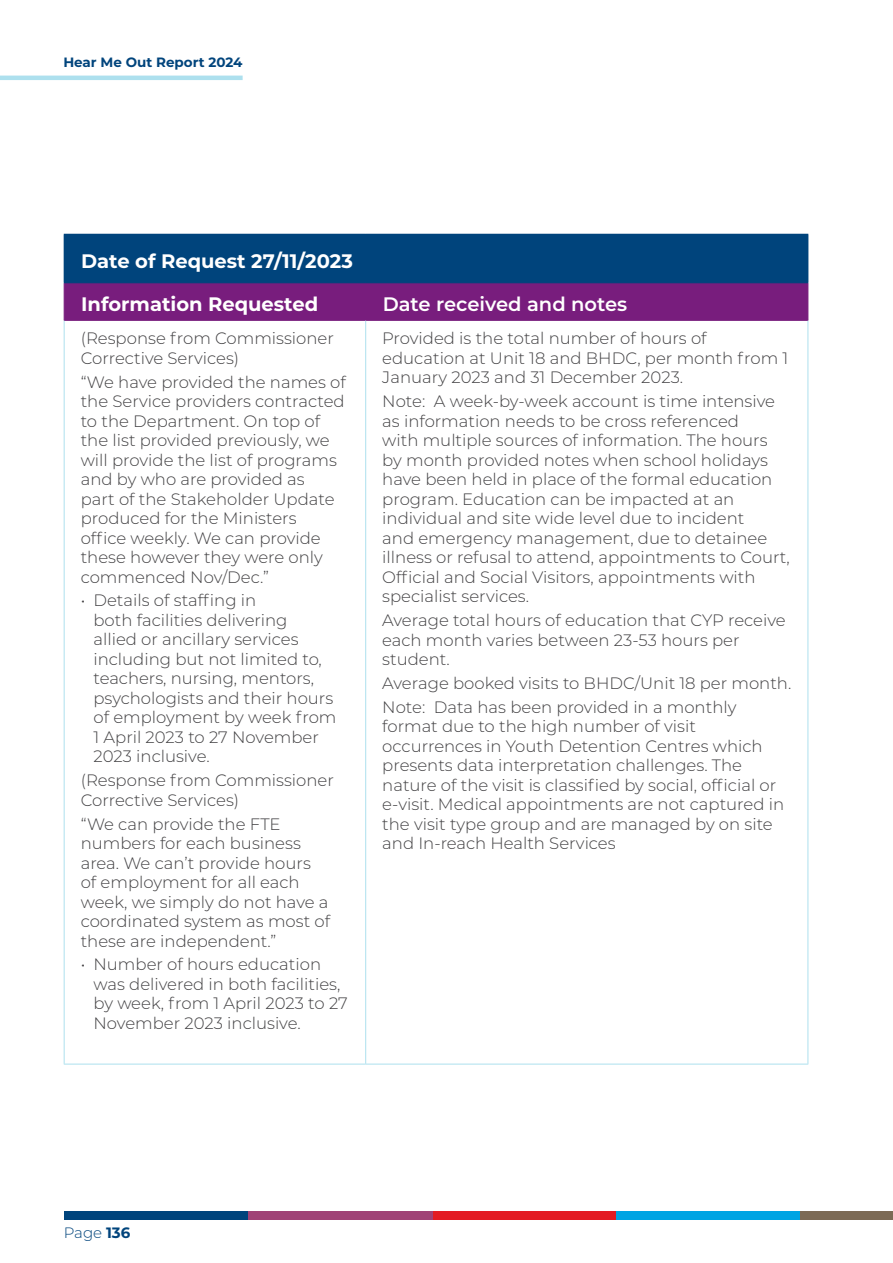
<style>
.page{position:relative;width:893px;height:1263px;background:#fff}
.page>*{position:absolute;margin:0;border:0;box-sizing:border-box;transform-origin:0 0}
.Table_headings{font:700 19.5px "Montserrat";color:#fff}
.Table_headings-2{font:600 19.5px "Montserrat";color:#fff}
.Table_text{font:300 16.5px/19.5px "Montserrat";color:#414042}
.t1{font:300 15px "Montserrat";color:#00447c}
.t2{font:700 13.5px "Montserrat";color:#00447c}
.s1{font-weight:700}
</style>
<div class="page">
<hr style="left:0;top:76px;width:243px;height:4px;background:#ade0ee">
<div style="left:64px;top:1211px;width:185px;height:9px;background:#00447c"></div>
<div style="left:432px;top:1211px;width:185px;height:9px;background:#e31b23"></div>
<div style="left:616px;top:1211px;width:185px;height:9px;background:#00a4e3"></div>
<div style="left:801px;top:1211px;width:92px;height:9px;background:#7c6a55"></div>
<div style="left:248px;top:1211px;width:185px;height:9px;background:#a04276"></div>
<div style="left:64px;top:234px;width:744px;height:49px;background:#00447c"></div>
<div style="left:65px;top:283px;width:742px;height:37px;background:#781d7d"></div>
<hr style="left:64px;top:283px;width:1px;height:37px;background:#781d7d">
<hr style="left:365px;top:283px;width:1px;height:37px;background:#781d7d">
<hr style="left:807px;top:283px;width:1px;height:37px;background:#781d7d">
<hr style="left:64px;top:320px;width:302px;height:1px;background:#781d7d">
<hr style="left:366px;top:320px;width:442px;height:1px;background:#781d7d">
<hr style="left:64px;top:321px;width:1px;height:743px;background:#ade0ee">
<hr style="left:365px;top:321px;width:1px;height:743px;background:#ade0ee">
<hr style="left:807px;top:321px;width:1px;height:743px;background:#ade0ee">
<hr style="left:64px;top:1064px;width:302px;height:1px;background:#ade0ee">
<hr style="left:366px;top:1064px;width:442px;height:1px;background:#ade0ee">
<p class="t2" style="left:63px;top:53px;width:181px">Hear Me Out Report 2024</p>
<p class="Table_headings" style="left:81px;top:247px;width:273px">Date of Request 27/11/2023</p>
<p class="Table_headings" style="left:81px;top:290px;width:239px">Information Requested</p>
<p class="Table_headings-2" style="left:383px;top:290px;width:246px">Date received and notes</p>
<p class="Table_text" style="left:81px;top:328px;width:255px">(Response from Commissioner<br>Corrective Services)</p>
<p class="Table_text" style="left:81px;top:372px;width:267px">“We have provided the names of the Service providers contracted to the Department. On top of the list provided previously, we will provide the list of programs and by who are provided as<br>part of the Stakeholder Update produced for the Ministers office weekly. We can provide these however they were only commenced Nov/Dec.”</p>
<p class="Table_text" style="left:93px;top:590px;width:245px;text-indent:-13px">• Details of staffing in<br>both facilities delivering<br>allied or ancillary services including but not limited to, teachers, nursing, mentors, psychologists and their hours of employment by week from<br>1 April 2023 to 27 November<br>2023 inclusive.</p>
<p class="Table_text" style="left:81px;top:770px;width:255px">(Response from Commissioner<br>Corrective Services)</p>
<p class="Table_text" style="left:81px;top:813px;width:251px">“We can provide the FTE numbers for each business area. We can’t provide hours of employment for all each week, we simply do not have a coordinated system as most of these are independent.”</p>
<p class="Table_text" style="left:93px;top:954px;width:256px;text-indent:-13px">• Number of hours education was delivered in both facilities, by week, from 1 April 2023 to 27<br>November 2023 inclusive.</p>
<p class="Table_text" style="left:382px;top:328px;width:408px">Provided is the total number of hours of education at Unit 18 and BHDC, per month from 1<br>January 2023 and 31 December 2023.</p>
<p class="Table_text" style="left:382px;top:391px;width:409px">Note: A week-by-week account is time intensive as information needs to be cross referenced<br>with multiple sources of information. The hours by month provided notes when school holidays have been held in place of the formal education program. Education can be impacted at an individual and site wide level due to incident<br>and emergency management, due to detainee illness or refusal to attend, appointments to Court, Official and Social Visitors, appointments with specialist services.</p>
<p class="Table_text" style="left:382px;top:610px;width:405px">Average total hours of education that CYP receive each month varies between 23-53 hours per student.</p>
<p class="Table_text" style="left:382px;top:673px;width:411px">Average booked visits to BHDC/Unit 18 per month.</p>
<p class="Table_text" style="left:382px;top:696px;width:403px">Note: Data has been provided in a monthly format due to the high number of visit occurrences in Youth Detention Centres which presents data interpretation challenges. The nature of the visit is classified by social, official or e-visit. Medical appointments are not captured in the visit type group and are managed by on site and In-reach Health Services</p>
<p class="t1" style="left:64px;top:1223px;width:68px">Page <span class="s1">136</span></p>
</div>
